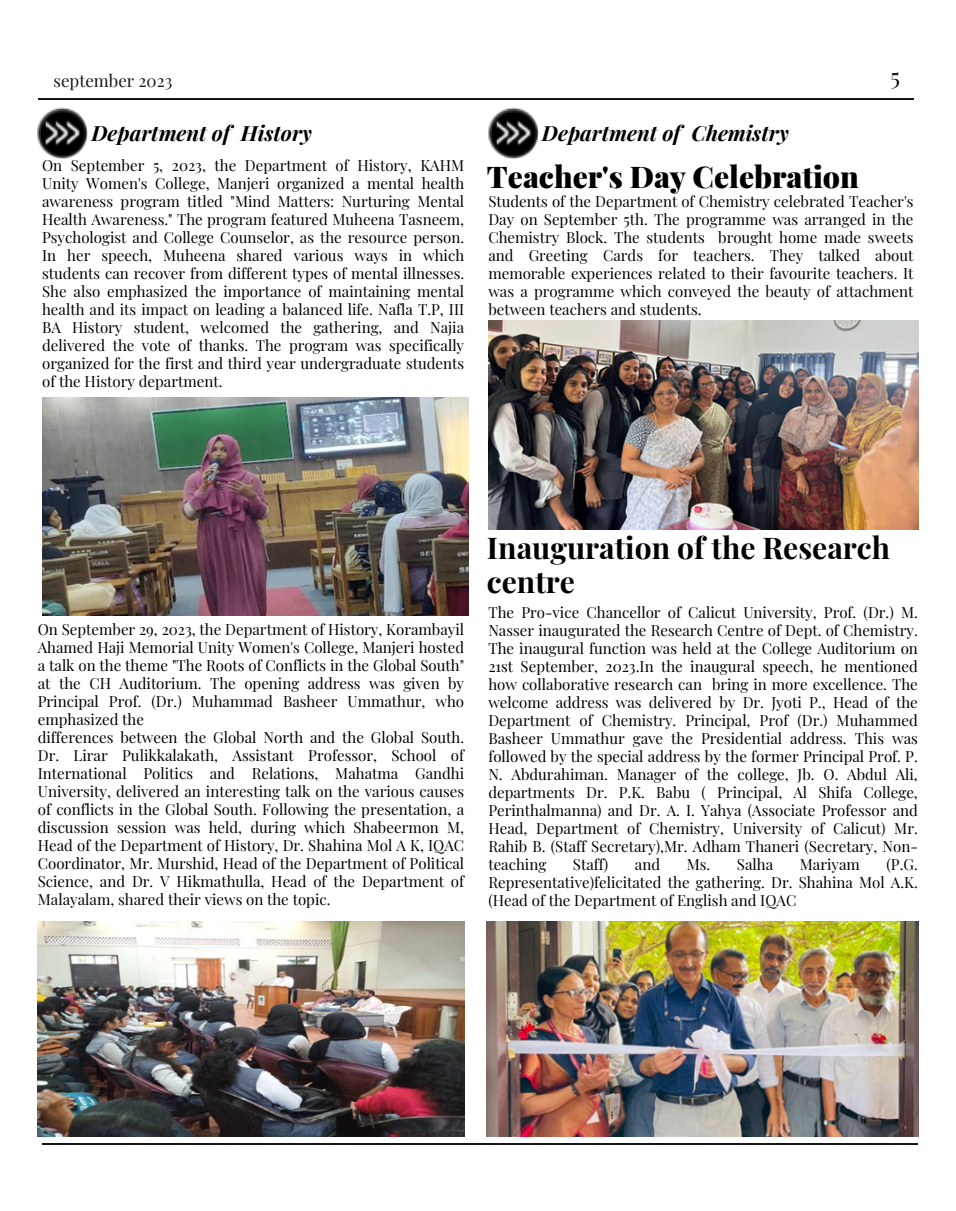
<style>
.page{position:relative;width:956px;height:1211px;background:#fff}
.page>*{position:absolute;margin:0;border:0;box-sizing:border-box;transform-origin:0 0}
.t1{font:700 30px/34.8px "Playfair Display";color:#000}
.t2{font:900 30px "Playfair Display";color:#000}
.t3{font:23.25px "Playfair Display";color:#171615}
.t4{font:italic 700 21px "Playfair Display";color:#000}
.t5{font:16.8px "Playfair Display";color:#171615}
.t6{font:15px/18px "Playfair Display";color:#000;text-align:justify}
</style>
<div class="page">
<hr style="left:42px;top:1142px;width:875px;height:2px;background:#171615">
<hr style="left:38px;top:98px;width:875px;height:2px;background:#171615">
<img style="left:38px;top:108px;width:50px;height:50px">
<img style="left:44px;top:119px;width:36px;height:26px">
<img style="left:42px;top:397px;width:426px;height:218px">
<img style="left:38px;top:921px;width:426px;height:215px">
<img style="left:488px;top:108px;width:50px;height:50px">
<img style="left:495px;top:119px;width:36px;height:26px">
<img style="left:488px;top:320px;width:429px;height:209px">
<img style="left:487px;top:921px;width:430px;height:215px">
<p class="t5" style="left:54px;top:69px;width:120px">september 2023</p>
<p class="t3" style="left:890px;top:60px;width:11px">5</p>
<p class="t4" style="left:91px;top:118px;width:222px">Department of History</p>
<p class="t4" style="left:541px;top:118px;width:248px">Department of Chemistry</p>
<p class="t6" style="left:42px;top:156px;width:423px">On September 5, 2023, the Department of History, KAHM Unity Women's College, Manjeri organized a mental health awareness program titled "Mind Matters: Nurturing Mental Health Awareness." The program featured Muheena Tasneem, Psychologist and College Counselor, as the resource person.<br>In her speech, Muheena shared various ways in which students can recover from different types of mental illnesses.<br>She also emphasized the importance of maintaining mental health and its impact on leading a balanced life. Nafla T.P, III BA History student, welcomed the gathering, and Najia delivered the vote of thanks. The program was specifically organized for the first and third year undergraduate students of the History department.</p>
<p class="t2" style="left:487px;top:155px;width:373px">Teacher's Day Celebration</p>
<p class="t6" style="left:488px;top:192px;width:426px">Students of the Department of Chemistry celebrated Teacher's Day on September 5th. The programme was arranged in the Chemistry Block. The students brought home made sweets and Greeting Cards for teachers. They talked about memorable experiences related to their favourite teachers. It was a programme which conveyed the beauty of attachment between teachers and students.</p>
<p class="t6" style="left:38px;top:619px;width:428px">On September 29, 2023, the Department of History, Korambayil Ahamed Haji Memorial Unity Women's College, Manjeri hosted a talk on the theme "The Roots of Conflicts in the Global South" at the CH Auditorium. The opening address was given by Principal Prof. (Dr.) Muhammad Basheer Ummathur, who emphasized the</p>
<p class="t6" style="left:38px;top:727px;width:428px">differences between the Global North and the Global South.<br>Dr. Lirar Pulikkalakath, Assistant Professor, School of International Politics and Relations, Mahatma Gandhi University, delivered an interesting talk on the various causes of conflicts in the Global South. Following the presentation, a discussion session was held, during which Shabeermon M, Head of the Department of History, Dr. Shahina Mol A K, IQAC Coordinator, Mr. Murshid, Head of the Department of Political Science, and Dr. V Hikmathulla, Head of the Department of Malayalam, shared their views on the topic.</p>
<p class="t1" style="left:487px;top:528px;width:404px">Inauguration of the Research centre</p>
<p class="t6" style="left:488px;top:602px;width:431px">The Pro-vice Chancellor of Calicut University, Prof. (Dr.) M.<br>Nasser inaugurated the Research Centre of Dept. of Chemistry.<br>The inaugural function was held at the College Auditorium on 21st September, 2023.In the inaugural speech, he mentioned how collaborative research can bring in more excellence. The welcome address was delivered by Dr. Jyoti P., Head of the Department of Chemistry. Principal, Prof (Dr.) Muhammed Basheer Ummathur gave the Presidential address. This was followed by the special address by the former Principal Prof. P.<br>N. Abdurahiman. Manager of the college, Jb. O. Abdul Ali, departments Dr. P.K. Babu ( Principal, Al Shifa College, Perinthalmanna) and Dr. A. I. Yahya (Associate Professor and Head, Department of Chemistry, University of Calicut) Mr.<br>Rahib B. (Staff Secretary),Mr. Adham Thaneri (Secretary, Non&shy;teaching</p>
<p class="t6" style="left:488px;top:854px;width:431px;text-indent:398px">(P.G.<br>Representative)felicitated the gathering. Dr. Shahina Mol A.K. (Head of the Department of English and IQAC</p>
<p class="t6" style="left:572px;top:854px;width:37px">Staff)</p>
<p class="t6" style="left:634px;top:854px;width:27px">and</p>
<p class="t6" style="left:686px;top:854px;width:88px">Ms. Salha</p>
<p class="t6" style="left:799px;top:854px;width:62px">Mariyam</p>
</div>
